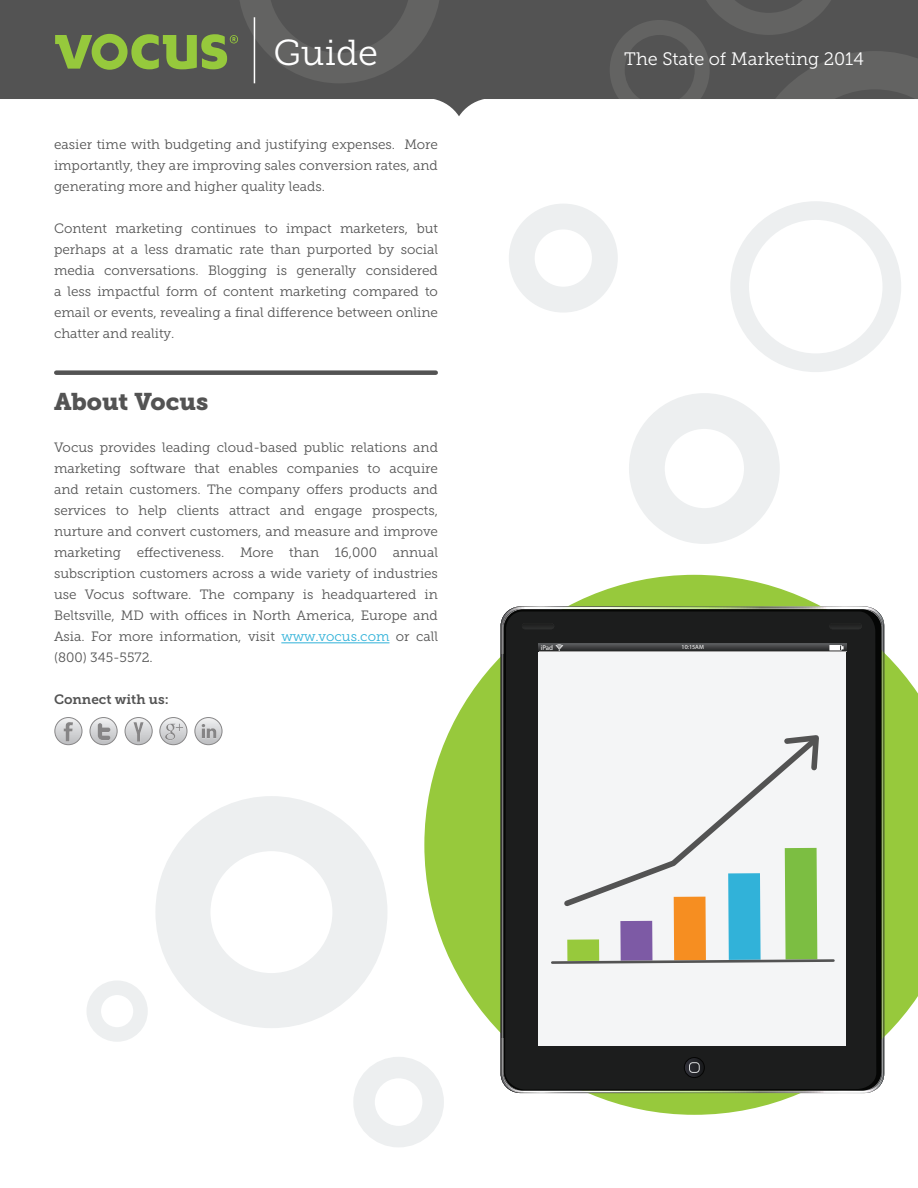
<style>
.page{position:relative;width:918px;height:1188px;background:#fff}
.page>*{position:absolute;margin:0;border:0;box-sizing:border-box;transform-origin:0 0}
.t1{font:36px "Museo Slab 300";color:#fff}
.Body{font:24px "Museo Slab 900";color:#535353}
.t2{font:18px "Museo Slab 300";color:#fff}
.Body-2{font:13.5px/21px "Museo Slab 300";color:#535353;text-align:justify}
.Body-3{font:13.5px "Museo Slab 700";color:#535353}
.t3{font:6.9px "Myriad Pro";color:#fff}
.t4{font:6.15px "Myriad Pro";color:#fff}
.s1{color:#31b2d9}
</style>
<div class="page">
<svg style="left:0;top:0;width:610px;height:116px;fill:#535353"></svg>
<svg style="left:610px;top:0;width:308px;height:99px;background:#585858"></svg>
<svg style="left:55px;top:0;width:386px;height:83px;background:#5d6254"></svg>
<hr style="left:254px;top:17px;width:1px;height:66px;background:#fff">
<hr style="left:281px;top:642px;width:109px;height:1px;background:#31b2d9">
<svg style="left:55px;top:718px;width:27px;height:27px"></svg>
<div style="left:55px;top:717px;width:27px;height:28px;border:1px solid #878687;border-radius:50%"></div>
<svg style="left:64px;top:722px;width:9px;height:20px"></svg>
<svg style="left:90px;top:718px;width:27px;height:27px"></svg>
<div style="left:90px;top:717px;width:27px;height:28px;border:1px solid #878687;border-radius:50%"></div>
<svg style="left:98px;top:723px;width:13px;height:17px"></svg>
<svg style="left:125px;top:718px;width:27px;height:27px"></svg>
<div style="left:125px;top:717px;width:27px;height:28px;border:1px solid #878687;border-radius:50%"></div>
<svg style="left:134px;top:722px;width:10px;height:20px"></svg>
<svg style="left:160px;top:718px;width:27px;height:27px"></svg>
<div style="left:160px;top:717px;width:27px;height:28px;border:1px solid #878687;border-radius:50%"></div>
<svg style="left:165px;top:724px;width:18px;height:16px"></svg>
<svg style="left:195px;top:718px;width:27px;height:27px"></svg>
<div style="left:195px;top:717px;width:27px;height:28px;border:1px solid #878687;border-radius:50%"></div>
<svg style="left:202px;top:724px;width:14px;height:14px"></svg>
<div style="left:56px;top:370px;width:380px;height:5px;background:#535353"></div>
<svg style="left:424px;top:575px;width:493px;height:540px"></svg>
<svg style="left:501px;top:606px;width:383px;height:487px;background:#7f8871"></svg>
<svg style="left:504px;top:609px;width:377px;height:481px;background:#1b1c1b"></svg>
<div style="left:539px;top:644px;width:307px;height:402px;background:#f4f5f6"></div>
<div style="left:829px;top:623px;width:33px;height:6px;background:#242525;border-radius:3px"></div>
<svg style="left:522px;top:623px;width:32px;height:6px"></svg>
<svg style="left:684px;top:1058px;width:20px;height:20px"></svg>
<div style="left:684px;top:1057px;width:21px;height:21px;border:1px solid #050504;border-radius:50%"></div>
<div style="left:689px;top:1062px;width:11px;height:11px;border:1px solid #dadcdd;border-radius:3px"></div>
<svg style="left:539px;top:644px;width:307px;height:7px;background:#3f4042"></svg>
<hr style="left:539px;top:651px;width:307px;height:1px;background:#a09f9f">
<svg style="left:829px;top:645px;width:15px;height:5px"></svg>
<hr style="left:830px;top:646px;width:10px;height:4px;background:#fff">
<svg style="left:555px;top:644px;width:8px;height:7px"></svg>
<div style="left:629px;top:393px;width:151px;height:151px;border:36px solid #edeff0;border-radius:50%"></div>
<div style="left:353px;top:1057px;width:91px;height:90px;border:21px solid #edeff0;border-radius:50%"></div>
<div style="left:155px;top:796px;width:232px;height:232px;border:55px solid #edeff0;border-radius:50%"></div>
<div style="left:730px;top:201px;width:171px;height:171px;border:19px solid #edeff0;border-radius:50%"></div>
<div style="left:87px;top:981px;width:61px;height:61px;border:15px solid #edeff0;border-radius:50%"></div>
<div style="left:509px;top:204px;width:109px;height:109px;border:26px solid #edeff0;border-radius:50%"></div>
<svg style="left:551px;top:911px;width:284px;height:53px"></svg>
<svg style="left:564px;top:766px;width:253px;height:145px"></svg>
<svg style="left:781px;top:735px;width:38px;height:39px"></svg>
<hr style="left:917px;top:340px;width:1px;height:848px;background:#bababa">
<h1 class="t1" style="left:274px;top:33px;width:106px">Guide</h1>
<p class="Body-2" style="left:54px;top:134px;width:386px">easier time with budgeting and justifying expenses. More importantly, they are improving sales conversion rates, and generating more and higher quality leads.</p>
<p class="Body-2" style="left:54px;top:218px;width:386px">Content marketing continues to impact marketers, but perhaps at a less dramatic rate than purported by social media conversations. Blogging is generally considered a less impactful form of content marketing compared to email or events, revealing a final difference between online chatter and reality.</p>
<p class="Body" style="left:54px;top:387px;width:156px">About Vocus</p>
<p class="Body-2" style="left:54px;top:437px;width:386px">Vocus provides leading cloud-based public relations and marketing software that enables companies to acquire and retain customers. The company offers products and services to help clients attract and engage prospects, nurture and convert customers, and measure and improve marketing effectiveness. More than 16,000 annual subscription customers across a wide variety of industries use Vocus software. The company is headquartered in Beltsville, MD with offices in North America, Europe and Asia. For more information, visit <span class="s1">www.vocus.com</span> or call (800) 345-5572.</p>
<p class="Body-3" style="left:54px;top:691px;width:116px">Connect with us:</p>
<h3 class="t2" style="left:624px;top:49px;width:241px">The State of Marketing 2014</h3>
<p class="t3" style="left:541px;top:643px;width:14px">iPad</p>
<p class="t4" style="left:682px;top:643px;width:24px">10:15AM</p>
</div>
